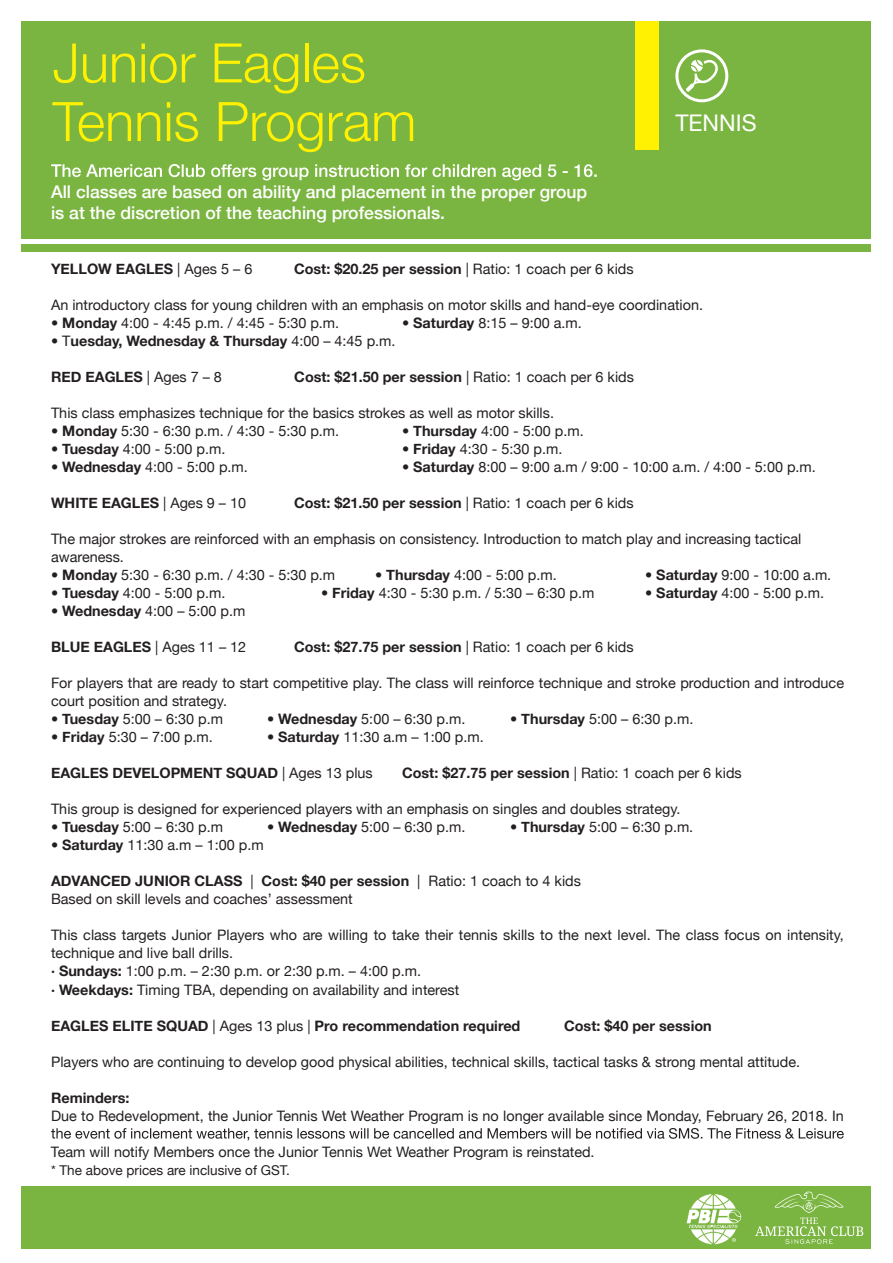
<style>
.page{position:relative;width:893px;height:1263px;background:#fff}
.page>*{position:absolute;margin:0;border:0;box-sizing:border-box;transform-origin:0 0}
.t1{font:300 54.38px/58.7px "Helvetica Neue";color:#fff101}
.t2{font:22.95px "Helvetica Neue";color:#fff}
.t3{font:500 17.55px/21.1px "Helvetica Neue";color:#fff}
.t4{font:14.4px/18px "Helvetica Neue";color:#231f20}
.t5{font:700 14.4px "Helvetica Neue";color:#231f20}
.t6{font:13.5px "Helvetica Neue";color:#231f20}
.s1{font-weight:400}
.s2{font-weight:700}
</style>
<div class="page">
<div style="left:21px;top:21px;width:850px;height:217px;background:#7bb541"></div>
<div style="left:21px;top:244px;width:850px;height:8px;background:#7bb541"></div>
<div style="left:21px;top:1186px;width:850px;height:63px;background:#7bb541"></div>
<div style="left:635px;top:21px;width:24px;height:128px;background:#fff101"></div>
<img style="left:686px;top:1194px;width:56px;height:50px">
<svg style="left:51px;top:1128px;width:793px;height:12px"></svg>
<svg style="left:686px;top:60px;width:32px;height:32px"></svg>
<div style="left:675px;top:49px;width:53px;height:53px;border:3px solid #fff;border-radius:50%"></div>
<svg style="left:51px;top:164px;width:546px;height:16px"></svg>
<svg style="left:755px;top:1191px;width:108px;height:53px"></svg>
<h1 class="t1" style="left:53px;top:31px;width:365px">Junior Eagles<br>Tennis Program</h1>
<p class="t3" style="left:51px;top:180px;width:538px">All classes are based on ability and placement in the proper group is at the discretion of the teaching professionals.</p>
<h2 class="t2" style="left:675px;top:109px;width:83px">TENNIS</h2>
<p class="t5" style="left:51px;top:258px;width:203px">YELLOW EAGLES <span class="s1">| Ages 5 – 6</span></p>
<p class="t5" style="left:294px;top:258px;width:341px">Cost: $20.25 per session <span class="s1">| Ratio: 1 coach per 6 kids</span></p>
<p class="t4" style="left:51px;top:296px;width:654px">An introductory class for young children with an emphasis on motor skills and hand-eye coordination.</p>
<p class="t4" style="left:51px;top:314px;width:290px">• <span class="s2">Monday</span> 4:00 - 4:45 p.m. / 4:45 - 5:30 p.m.</p>
<p class="t4" style="left:402px;top:314px;width:181px">• <span class="s2">Saturday</span> 8:15 – 9:00 a.m.</p>
<p class="t5" style="left:51px;top:330px;width:346px"><span class="s1">• T</span>uesday, Wednesday &amp; Thursday <span class="s1">4:00 – 4:45 p.m.</span></p>
<p class="t5" style="left:51px;top:366px;width:172px">RED EAGLES <span class="s1">| Ages 7 – 8</span></p>
<p class="t5" style="left:294px;top:366px;width:341px">Cost: $21.50 per session <span class="s1">| Ratio: 1 coach per 6 kids</span></p>
<p class="t4" style="left:51px;top:404px;width:504px">This class emphasizes technique for the basics strokes as well as motor skills.</p>
<p class="t4" style="left:51px;top:422px;width:290px">• <span class="s2">Monday</span> 5:30 - 6:30 p.m. / 4:30 - 5:30 p.m.</p>
<p class="t4" style="left:402px;top:422px;width:183px">• <span class="s2">Thursday</span> 4:00 - 5:00 p.m.</p>
<p class="t4" style="left:51px;top:440px;width:176px">• <span class="s2">Tuesday</span> 4:00 - 5:00 p.m.</p>
<p class="t4" style="left:402px;top:440px;width:162px">• <span class="s2">Friday</span> 4:30 - 5:30 p.m.</p>
<p class="t4" style="left:51px;top:458px;width:198px">• <span class="s2">Wednesday</span> 4:00 - 5:00 p.m.</p>
<p class="t4" style="left:402px;top:458px;width:415px">• <span class="s2">Saturday</span> 8:00 – 9:00 a.m / 9:00 - 10:00 a.m. / 4:00 - 5:00 p.m.</p>
<p class="t5" style="left:51px;top:492px;width:197px">WHITE EAGLES <span class="s1">| Ages 9 – 10</span></p>
<p class="t5" style="left:294px;top:492px;width:341px">Cost: $21.50 per session <span class="s1">| Ratio: 1 coach per 6 kids</span></p>
<p class="t4" style="left:51px;top:530px;width:752px">The major strokes are reinforced with an emphasis on consistency. Introduction to match play and increasing tactical awareness.</p>
<p class="t4" style="left:51px;top:566px;width:286px">• <span class="s2">Monday</span> 5:30 - 6:30 p.m. / 4:30 - 5:30 p.m</p>
<p class="t4" style="left:375px;top:566px;width:183px">• <span class="s2">Thursday</span> 4:00 - 5:00 p.m.</p>
<p class="t4" style="left:645px;top:566px;width:188px">• <span class="s2">Saturday</span> 9:00 - 10:00 a.m.</p>
<p class="t4" style="left:51px;top:584px;width:176px">• <span class="s2">Tuesday</span> 4:00 - 5:00 p.m.</p>
<p class="t4" style="left:321px;top:584px;width:275px">• <span class="s2">Friday</span> 4:30 - 5:30 p.m. / 5:30 – 6:30 p.m</p>
<p class="t4" style="left:645px;top:584px;width:180px">• <span class="s2">Saturday</span> 4:00 - 5:00 p.m.</p>
<p class="t4" style="left:51px;top:602px;width:196px">• <span class="s2">Wednesday</span> 4:00 – 5:00 p.m</p>
<p class="t5" style="left:51px;top:636px;width:197px">BLUE EAGLES <span class="s1">| Ages 11 – 12</span></p>
<p class="t5" style="left:294px;top:636px;width:341px">Cost: $27.75 per session <span class="s1">| Ratio: 1 coach per 6 kids</span></p>
<p class="t4" style="left:51px;top:674px;width:794px">For players that are ready to start competitive play. The class will reinforce technique and stroke production and introduce court position and strategy.</p>
<p class="t4" style="left:51px;top:710px;width:174px">• <span class="s2">Tuesday</span> 5:00 – 6:30 p.m</p>
<p class="t4" style="left:267px;top:710px;width:200px">• <span class="s2">Wednesday</span> 5:00 – 6:30 p.m.</p>
<p class="t4" style="left:510px;top:710px;width:185px">• <span class="s2">Thursday</span> 5:00 – 6:30 p.m.</p>
<p class="t4" style="left:51px;top:728px;width:163px">• <span class="s2">Friday</span> 5:30 – 7:00 p.m.</p>
<p class="t4" style="left:267px;top:728px;width:218px">• <span class="s2">Saturday</span> 11:30 a.m – 1:00 p.m.</p>
<p class="t5" style="left:51px;top:762px;width:323px">EAGLES DEVELOPMENT SQUAD <span class="s1">| Ages 13 plus</span></p>
<p class="t5" style="left:402px;top:762px;width:341px">Cost: $27.75 per session <span class="s1">| Ratio: 1 coach per 6 kids</span></p>
<p class="t4" style="left:51px;top:800px;width:631px">This group is designed for experienced players with an emphasis on singles and doubles strategy.</p>
<p class="t4" style="left:51px;top:818px;width:174px">• <span class="s2">Tuesday</span> 5:00 – 6:30 p.m</p>
<p class="t4" style="left:267px;top:818px;width:200px">• <span class="s2">Wednesday</span> 5:00 – 6:30 p.m.</p>
<p class="t4" style="left:510px;top:818px;width:185px">• <span class="s2">Thursday</span> 5:00 – 6:30 p.m.</p>
<p class="t4" style="left:51px;top:836px;width:214px">• <span class="s2">Saturday</span> 11:30 a.m – 1:00 p.m</p>
<p class="t4" style="left:51px;top:872px;width:531px"><span class="s2">ADVANCED JUNIOR CLASS</span> | <span class="s2">Cost: $40 per session</span> | Ratio: 1 coach to 4 kids<br>Based on skill levels and coaches’ assessment</p>
<p class="t4" style="left:51px;top:926px;width:794px">This class targets Junior Players who are willing to take their tennis skills to the next level. The class focus on intensity, technique and live ball drills.<br><span class="s2">· Sundays:</span> 1:00 p.m. – 2:30 p.m. or 2:30 p.m. – 4:00 p.m.<br><span class="s2">· Weekdays:</span> Timing TBA, depending on availability and interest</p>
<p class="t5" style="left:51px;top:1014px;width:471px">EAGLES ELITE SQUAD <span class="s1">| Ages 13 plus |</span> Pro recommendation required</p>
<p class="t5" style="left:564px;top:1014px;width:149px">Cost: $40 per session</p>
<p class="t4" style="left:51px;top:1052px;width:751px">Players who are continuing to develop good physical abilities, technical skills, tactical tasks &amp; strong mental attitude.</p>
<p class="t5" style="left:51px;top:1086px;width:80px">Reminders:</p>
<p class="t4" style="left:51px;top:1106px;width:794px">Due to Redevelopment, the Junior Tennis Wet Weather Program is no longer available since Monday, February 26, 2018. In</p>
<p class="t4" style="left:51px;top:1142px;width:545px">Team will notify Members once the Junior Tennis Wet Weather Program is reinstated.</p>
<p class="t6" style="left:51px;top:1161px;width:240px">* The above prices are inclusive of GST.</p>
</div>
